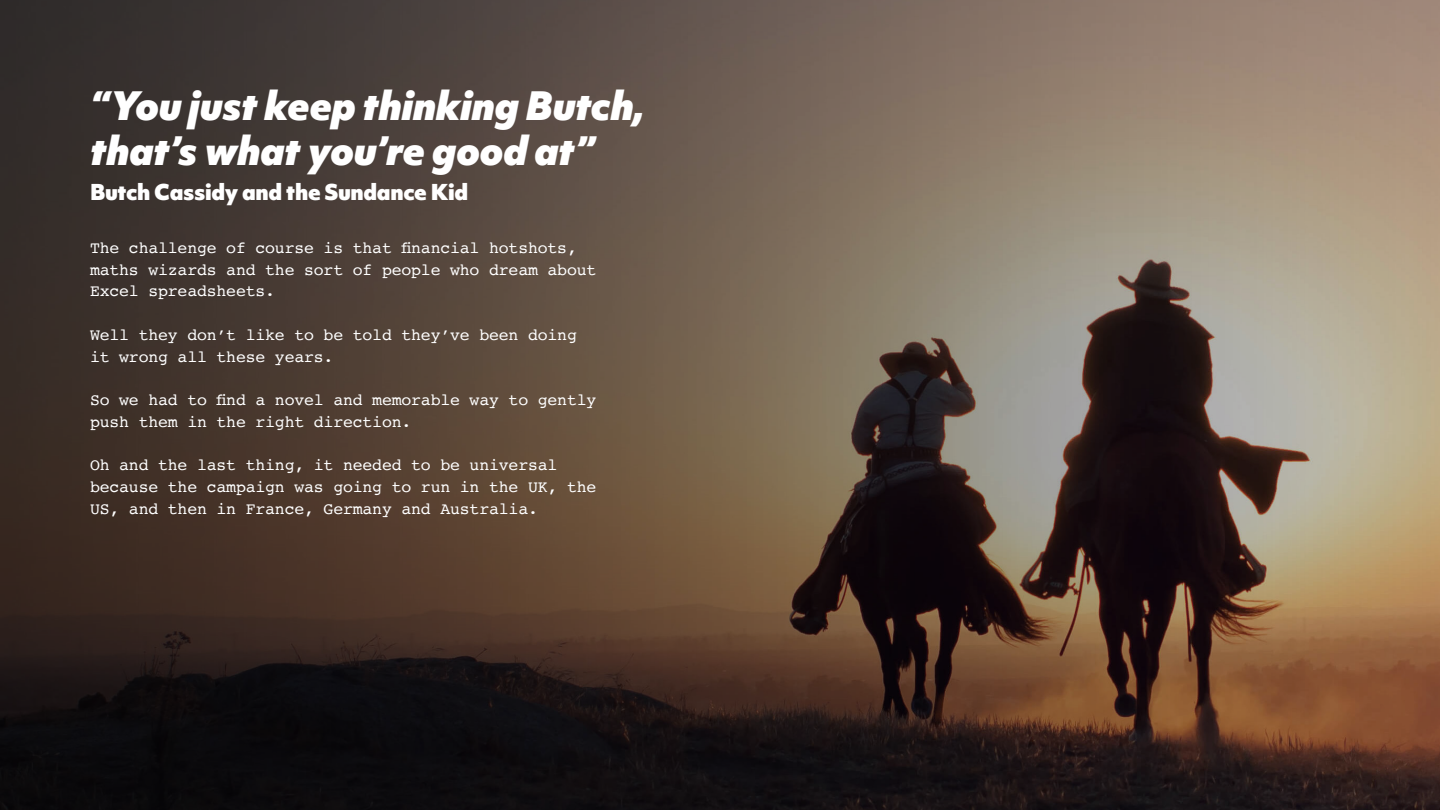
<style>
.page{position:relative;width:1440px;height:810px;background:#fff}
.page>*{position:absolute;margin:0;border:0;box-sizing:border-box;transform-origin:0 0}
.t1{font:italic 900 37.5px/45px "Objektiv Mk 1";letter-spacing:-.015em;color:#fff}
.t2{font:900 21px "Objektiv Mk 1";letter-spacing:-.015em;color:#fff}
.t3{font:16.5px/21.8px "Courier";letter-spacing:-.01em;color:#fff}
</style>
<div class="page">
<img style="left:0;top:0;width:1440px;height:810px">
<p class="t1" style="left:90px;top:82px;width:557px">“You just keep thinking Butch, that’s what you’re good at”</p>
<p class="t2" style="left:90px;top:177px;width:380px">Butch Cassidy and the Sundance Kid</p>
<p class="t3" style="left:90px;top:236px;width:508px">The challenge of course is that financial hotshots, maths wizards and the sort of people who dream about<br>Excel spreadsheets.</p>
<p class="t3" style="left:90px;top:323px;width:488px">Well they don’t like to be told they’ve been doing it wrong all these years.</p>
<p class="t3" style="left:90px;top:389px;width:508px">So we had to find a novel and memorable way to gently push them in the right direction.</p>
<p class="t3" style="left:90px;top:454px;width:508px">Oh and the last thing, it needed to be universal because the campaign was going to run in the UK, the<br>US, and then in France, Germany and Australia.</p>
</div>
